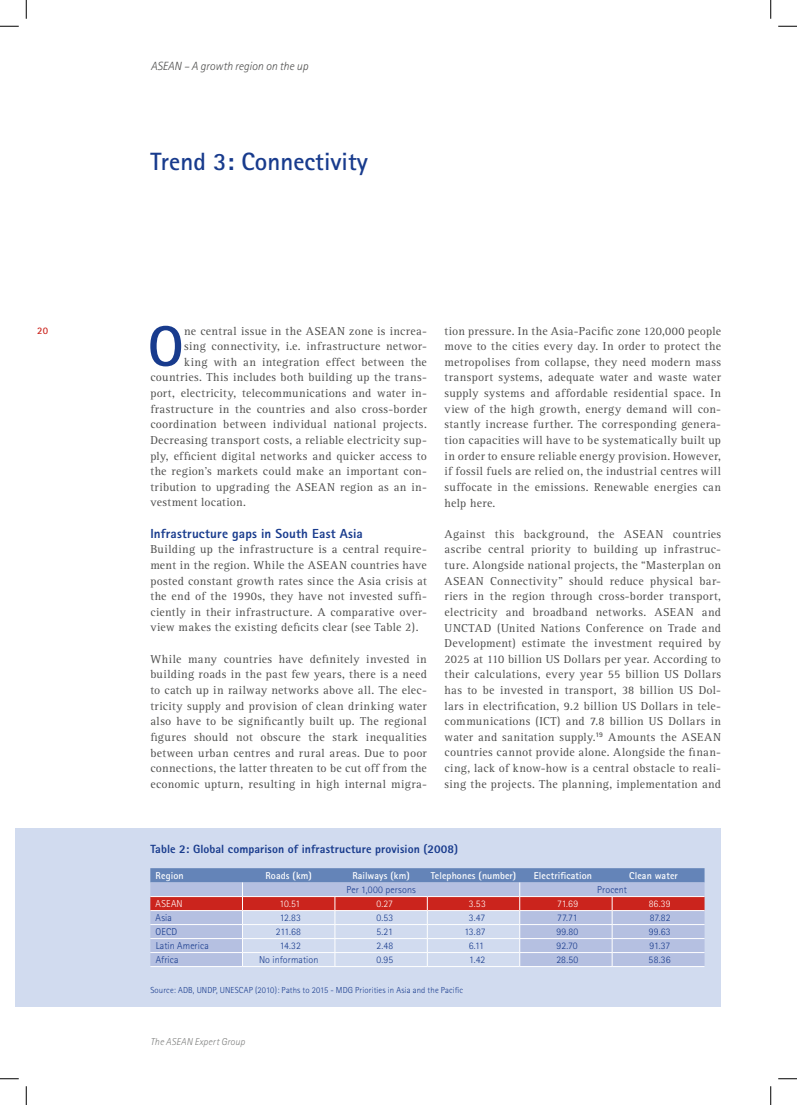
<style>
.page{position:relative;width:797px;height:1105px;background:#fff}
.page>*{position:absolute;margin:0;border:0;box-sizing:border-box;transform-origin:0 0}
.t1{font:700 57.12px "Rotis Sans Serif";color:#183b8d}
.t2{font:700 25px "Rotis Sans Serif";color:#183b8d}
.t3{font:800 13.12px "Rotis Sans Serif";letter-spacing:.015em;color:#183b8d}
.t4{font:11.88px/15.6px "Rotis Serif";letter-spacing:.03em;color:#4e4e4d;text-align:justify}
.t5{font:800 11.88px "Rotis Sans Serif";letter-spacing:.005em;color:#183b8d}
.t6{font:italic 300 11.88px "Rotis Sans Serif";color:#4e4e4d}
.t7{font:300 10px "Rotis Sans Serif";letter-spacing:.005em;color:#183b8d}
.t8{font:700 10px "Rotis Sans Serif";letter-spacing:.005em;color:#fff}
.t9{font:300 10px "Rotis Sans Serif";letter-spacing:.01em;color:#fff}
.t10{font:italic 300 10px "Rotis Sans Serif";letter-spacing:.01em;color:#818281}
.t11{font:700 10px "Rotis Sans Serif";color:#cb241d}
.t12{font:300 8.75px "Rotis Sans Serif";letter-spacing:.015em;color:#183b8d}
</style>
<div class="page">
<div style="left:16px;top:827px;width:705px;height:179px;background:#d1dbef"></div>
<hr style="left:150px;top:966px;width:92px;height:1px;background:#fff">
<hr style="left:242px;top:966px;width:93px;height:1px;background:#fff">
<hr style="left:335px;top:966px;width:92px;height:1px;background:#fff">
<hr style="left:427px;top:966px;width:92px;height:1px;background:#fff">
<hr style="left:519px;top:966px;width:93px;height:1px;background:#fff">
<hr style="left:612px;top:966px;width:92px;height:1px;background:#fff">
<svg style="left:150px;top:868px;width:554px;height:98px"></svg>
<svg style="left:0;top:25px;width:19px;height:2px"></svg>
<svg style="left:778px;top:25px;width:19px;height:2px"></svg>
<svg style="left:0;top:1078px;width:19px;height:1px"></svg>
<svg style="left:778px;top:1078px;width:19px;height:1px"></svg>
<svg style="left:25px;top:0;width:2px;height:19px"></svg>
<svg style="left:25px;top:1086px;width:2px;height:19px"></svg>
<svg style="left:770px;top:0;width:1px;height:19px"></svg>
<svg style="left:770px;top:1086px;width:1px;height:19px"></svg>
<p class="t11" style="left:37px;top:324px;width:12px">20</p>
<p class="t6" style="left:151px;top:59px;width:159px">ASEAN – A growth region on the up</p>
<h2 class="t2" style="left:150px;top:146px;width:219px">Trend 3: Connectivity</h2>
<h1 class="t1" style="left:148px;top:310px;width:38px">O</h1>
<p class="t4" style="left:184px;top:323px;width:244px">ne central issue in the ASEAN zone is increa-</p>
<p class="t4" style="left:184px;top:339px;width:244px">sing connectivity, i.e. infrastructure networ-</p>
<p class="t4" style="left:184px;top:354px;width:244px">king with an integration effect between the</p>
<p class="t4" style="left:150px;top:370px;width:278px">countries. This includes both building up the trans-</p>
<p class="t4" style="left:150px;top:386px;width:278px">port, electricity, telecommunications and water in-</p>
<p class="t4" style="left:150px;top:401px;width:278px">frastructure in the countries and also cross-border</p>
<p class="t4" style="left:150px;top:417px;width:278px">coordination between individual national projects.</p>
<p class="t4" style="left:150px;top:433px;width:278px">Decreasing transport costs, a reliable electricity sup-</p>
<p class="t4" style="left:150px;top:448px;width:278px">ply, efficient digital networks and quicker access to</p>
<p class="t4" style="left:150px;top:464px;width:277px">the region’s markets could make an important con-</p>
<p class="t4" style="left:150px;top:479px;width:278px">tribution to upgrading the ASEAN region as an in-</p>
<p class="t4" style="left:150px;top:495px;width:97px">vestment location.</p>
<p class="t3" style="left:150px;top:525px;width:214px">Infrastructure gaps in South East Asia</p>
<p class="t4" style="left:150px;top:542px;width:278px">Building up the infrastructure is a central require&shy;ment in the region. While the ASEAN countries have posted constant growth rates since the Asia crisis at the end of the 1990s, they have not invested suffi&shy;ciently in their infrastructure. A comparative over&shy;view makes the existing deficits clear (see Table 2).</p>
<p class="t4" style="left:150px;top:651px;width:278px">While many countries have definitely invested in building roads in the past few years, there is a need to catch up in railway networks above all. The elec&shy;tricity supply and provision of clean drinking water also have to be significantly built up. The regional figures should not obscure the stark inequalities between urban centres and rural areas. Due to poor connections, the latter threaten to be cut off from the economic upturn, resulting in high internal migra-</p>
<p class="t4" style="left:444px;top:323px;width:278px">tion pressure. In the Asia-Pacific zone 120,000 people move to the cities every day. In order to protect the metropolises from collapse, they need modern mass transport systems, adequate water and waste water supply systems and affordable residential space. In view of the high growth, energy demand will con&shy;stantly increase further. The corresponding genera&shy;tion capacities will have to be systematically built up in order to ensure reliable energy provision. However, if fossil fuels are relied on, the industrial centres will suffocate in the emissions. Renewable energies can help here.</p>
<p class="t4" style="left:444px;top:526px;width:278px">Against this background, the ASEAN countries ascribe central priority to building up infrastruc&shy;ture. Alongside national projects, the “Masterplan on ASEAN Connectivity” should reduce physical bar&shy;riers in the region through cross-border transport, electricity and broadband networks. ASEAN and UNCTAD (United Nations Conference on Trade and Development) estimate the investment required by 2025 at 110 billion US Dollars per year. According to their calculations, every year 55 billion US Dollars has to be invested in transport, 38 billion US Dol&shy;lars in electrification, 9.2 billion US Dollars in tele&shy;communications (ICT) and 7.8 billion US Dollars in water and sanitation supply.<sup>19</sup> Amounts the ASEAN countries cannot provide alone. Alongside the finan&shy;cing, lack of know-how is a central obstacle to reali&shy;sing the projects. The planning, implementation and</p>
<p class="t5" style="left:150px;top:841px;width:309px">Table 2: Global comparison of infrastructure provision (2008)</p>
<p class="t8" style="left:156px;top:869px;width:30px">Region</p>
<p class="t8" style="left:265px;top:869px;width:48px">Roads (km)</p>
<p class="t8" style="left:352px;top:869px;width:59px">Railways (km)</p>
<p class="t8" style="left:431px;top:869px;width:87px">Telephones (number)</p>
<p class="t8" style="left:534px;top:869px;width:60px">Electrification</p>
<p class="t8" style="left:629px;top:869px;width:50px">Clean water</p>
<p class="t7" style="left:346px;top:883px;width:71px">Per 1,000 persons</p>
<p class="t7" style="left:597px;top:883px;width:31px">Procent</p>
<p class="t9" style="left:156px;top:898px;width:29px">ASEAN</p>
<p class="t9" style="left:279px;top:898px;width:22px">10.51</p>
<p class="t9" style="left:376px;top:898px;width:18px">0.27</p>
<p class="t9" style="left:469px;top:898px;width:18px">3.53</p>
<p class="t9" style="left:557px;top:898px;width:23px">71.69</p>
<p class="t9" style="left:648px;top:898px;width:23px">86.39</p>
<p class="t7" style="left:156px;top:912px;width:18px">Asia</p>
<p class="t7" style="left:280px;top:912px;width:23px">12.83</p>
<p class="t7" style="left:376px;top:912px;width:18px">0.53</p>
<p class="t7" style="left:469px;top:912px;width:18px">3.47</p>
<p class="t7" style="left:557px;top:912px;width:22px">77.71</p>
<p class="t7" style="left:649px;top:912px;width:22px">87.82</p>
<p class="t7" style="left:156px;top:926px;width:23px">OECD</p>
<p class="t7" style="left:276px;top:926px;width:27px">211.68</p>
<p class="t7" style="left:376px;top:926px;width:18px">5.21</p>
<p class="t7" style="left:464px;top:926px;width:23px">13.87</p>
<p class="t7" style="left:556px;top:926px;width:23px">99.80</p>
<p class="t7" style="left:648px;top:926px;width:23px">99.63</p>
<p class="t7" style="left:156px;top:940px;width:55px">Latin America</p>
<p class="t7" style="left:280px;top:940px;width:23px">14.32</p>
<p class="t7" style="left:376px;top:940px;width:18px">2.48</p>
<p class="t7" style="left:469px;top:940px;width:17px">6.11</p>
<p class="t7" style="left:556px;top:940px;width:23px">92.70</p>
<p class="t7" style="left:649px;top:940px;width:22px">91.37</p>
<p class="t7" style="left:156px;top:954px;width:24px">Africa</p>
<p class="t7" style="left:259px;top:954px;width:61px">No information</p>
<p class="t7" style="left:376px;top:954px;width:18px">0.95</p>
<p class="t7" style="left:469px;top:954px;width:17px">1.42</p>
<p class="t7" style="left:556px;top:954px;width:23px">28.50</p>
<p class="t7" style="left:648px;top:954px;width:23px">58.36</p>
<p class="t12" style="left:150px;top:985px;width:314px">Source: ADB, UNDP, UNESCAP (2010): Paths to 2015 - MDG Priorities in Asia and the Pacific</p>
<p class="t10" style="left:150px;top:1036px;width:96px">The ASEAN Expert Group</p>
</div>
